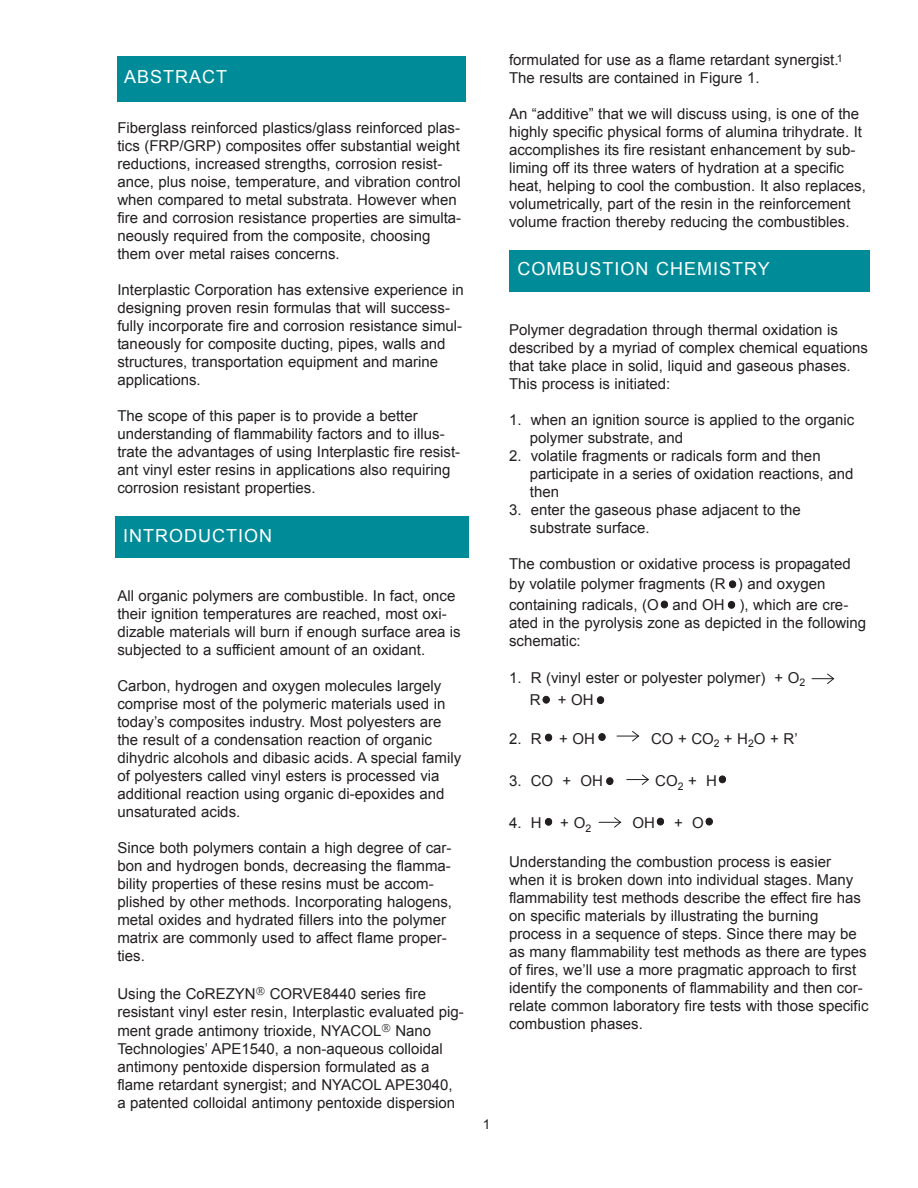
<style>
.page{position:relative;width:918px;height:1188px;background:#fff}
.page>*{position:absolute;margin:0;border:0;box-sizing:border-box;transform-origin:0 0}
.t1{font:18px "Arial";letter-spacing:.055em;color:#fff}
.t2{font:15px/18px "Arial";color:#231f20}
.t3{font:13.5px "Arial";color:#231f20}
</style>
<div class="page">
<div style="left:706px;top:818px;width:7px;height:7px;background:#231f20;border-radius:50%"></div>
<div style="left:706px;top:818px;width:7px;height:7px;border:1px solid #231f20;border-radius:50%"></div>
<div style="left:657px;top:818px;width:7px;height:7px;background:#231f20;border-radius:50%"></div>
<div style="left:657px;top:818px;width:7px;height:7px;border:1px solid #231f20;border-radius:50%"></div>
<div style="left:545px;top:818px;width:7px;height:7px;background:#231f20;border-radius:50%"></div>
<div style="left:545px;top:818px;width:7px;height:8px;border:1px solid #231f20;border-radius:50%"></div>
<div style="left:719px;top:776px;width:7px;height:7px;background:#231f20;border-radius:50%"></div>
<div style="left:719px;top:776px;width:7px;height:7px;border:1px solid #231f20;border-radius:50%"></div>
<div style="left:606px;top:778px;width:7px;height:7px;background:#231f20;border-radius:50%"></div>
<div style="left:606px;top:777px;width:7px;height:8px;border:1px solid #231f20;border-radius:50%"></div>
<svg style="left:599px;top:734px;width:6px;height:6px"></svg>
<div style="left:599px;top:733px;width:6px;height:8px;border:1px solid #231f20;border-radius:50%"></div>
<div style="left:545px;top:734px;width:7px;height:7px;background:#231f20;border-radius:50%"></div>
<div style="left:545px;top:734px;width:7px;height:7px;border:1px solid #231f20;border-radius:50%"></div>
<div style="left:597px;top:697px;width:7px;height:7px;background:#231f20;border-radius:50%"></div>
<div style="left:597px;top:696px;width:7px;height:8px;border:1px solid #231f20;border-radius:50%"></div>
<div style="left:543px;top:696px;width:7px;height:7px;background:#231f20;border-radius:50%"></div>
<div style="left:543px;top:696px;width:7px;height:7px;border:1px solid #231f20;border-radius:50%"></div>
<div style="left:728px;top:601px;width:7px;height:7px;background:#231f20;border-radius:50%"></div>
<div style="left:728px;top:601px;width:7px;height:8px;border:1px solid #231f20;border-radius:50%"></div>
<div style="left:661px;top:601px;width:7px;height:7px;background:#231f20;border-radius:50%"></div>
<div style="left:661px;top:601px;width:7px;height:7px;border:1px solid #231f20;border-radius:50%"></div>
<div style="left:729px;top:581px;width:7px;height:7px;background:#231f20;border-radius:50%"></div>
<div style="left:729px;top:581px;width:7px;height:7px;border:1px solid #231f20;border-radius:50%"></div>
<div style="left:117px;top:56px;width:348px;height:45px;background:#008b98"></div>
<div style="left:115px;top:516px;width:354px;height:42px;background:#008b98"></div>
<div style="left:510px;top:250px;width:360px;height:42px;background:#008b98"></div>
<svg style="left:599px;top:817px;width:23px;height:11px"></svg>
<svg style="left:627px;top:774px;width:22px;height:11px"></svg>
<svg style="left:617px;top:731px;width:23px;height:11px"></svg>
<svg style="left:812px;top:674px;width:23px;height:10px"></svg>
<p class="t1" style="left:124px;top:67px;width:105px">ABSTRACT</p>
<p class="t2" style="left:117px;top:118px;width:345px">Fiberglass reinforced plastics/glass reinforced plas&shy;tics (FRP/GRP) composites offer substantial weight reductions, increased strengths, corrosion resist&shy;ance, plus noise, temperature, and vibration control when compared to metal substrata. However when fire and corrosion resistance properties are simulta&shy;neously required from the composite, choosing them over metal raises concerns.</p>
<p class="t2" style="left:117px;top:280px;width:348px">Interplastic Corporation has extensive experience in designing proven resin formulas that will success&shy;fully incorporate fire and corrosion resistance simul&shy;taneously for composite ducting, pipes, walls and structures, transportation equipment and marine applications.</p>
<p class="t2" style="left:117px;top:406px;width:344px">The scope of this paper is to provide a better understanding of flammability factors and to illus&shy;trate the advantages of using Interplastic fire resist&shy;ant vinyl ester resins in applications also requiring corrosion resistant properties.</p>
<p class="t1" style="left:123px;top:526px;width:150px">INTRODUCTION</p>
<p class="t2" style="left:117px;top:586px;width:345px">All organic polymers are combustible. In fact, once their ignition temperatures are reached, most oxi&shy;dizable materials will burn if enough surface area is subjected to a sufficient amount of an oxidant.</p>
<p class="t2" style="left:117px;top:676px;width:345px">Carbon, hydrogen and oxygen molecules largely comprise most of the polymeric materials used in today’s composites industry. Most polyesters are the result of a condensation reaction of organic dihydric alcohols and dibasic acids. A special family of polyesters called vinyl esters is processed via additional reaction using organic di-epoxides and unsaturated acids.</p>
<p class="t2" style="left:117px;top:839px;width:336px">Since both polymers contain a high degree of car&shy;bon and hydrogen bonds, decreasing the flamma&shy;bility properties of these resins must be accom&shy;plished by other methods. Incorporating halogens, metal oxides and hydrated fillers into the polymer matrix are commonly used to affect flame proper&shy;ties.</p>
<p class="t2" style="left:117px;top:985px;width:348px">Using the CoREZYN CORVE8440 series fire resistant vinyl ester resin, Interplastic evaluated pig-</p>
<p class="t2" style="left:117px;top:1022px;width:339px">ment grade antimony trioxide, NYACOL Nano Technologies’ APE1540, a non-aqueous colloidal antimony pentoxide dispersion formulated as a flame retardant synergist; and NYACOL APE3040, a patented colloidal antimony pentoxide dispersion</p>
<p class="t3" style="left:483px;top:1117px;width:9px">1</p>
<p class="t2" style="left:509px;top:51px;width:335px">formulated for use as a flame retardant synergist.<sup>1<br></sup>The results are contained in Figure 1.</p>
<p class="t2" style="left:509px;top:105px;width:358px">An “additive” that we will discuss using, is one of the highly specific physical forms of alumina trihydrate. It accomplishes its fire resistant enhancement by sub&shy;liming off its three waters of hydration at a specific heat, helping to cool the combustion. It also replaces, volumetrically, part of the resin in the reinforcement volume fraction thereby reducing the combustibles.</p>
<p class="t1" style="left:518px;top:259px;width:254px">COMBUSTION CHEMISTRY</p>
<p class="t2" style="left:509px;top:321px;width:360px">Polymer degradation through thermal oxidation is described by a myriad of complex chemical equations that take place in solid, liquid and gaseous phases.<br>This process is initiated:</p>
<p class="t2" style="left:530px;top:411px;width:326px;text-indent:-21px">1. when an ignition source is applied to the organic polymer substrate, and</p>
<p class="t2" style="left:530px;top:447px;width:325px;text-indent:-21px">2. volatile fragments or radicals form and then participate in a series of oxidation reactions, and then</p>
<p class="t2" style="left:530px;top:501px;width:273px;text-indent:-21px">3. enter the gaseous phase adjacent to the substrate surface.</p>
<p class="t2" style="left:509px;top:554px;width:343px;line-height:20.2px">The combustion or oxidative process is propagated by volatile polymer fragments (R ) and oxygen containing radicals, (O and OH ), which are cre-</p>
<p class="t2" style="left:509px;top:614px;width:359px">ated in the pyrolysis zone as depicted in the following schematic:</p>
<p class="t2" style="left:530px;top:667px;width:277px;line-height:21.9px;text-indent:-21px">1. R (vinyl ester or polyester polymer) + O<sub>2<br></sub>R + OH</p>
<p class="t2" style="left:509px;top:729px;width:87px">2. R + OH</p>
<p class="t2" style="left:651px;top:729px;width:148px">CO + CO<sub>2</sub> + H<sub>2</sub>O + R’</p>
<p class="t2" style="left:509px;top:772px;width:95px">3. CO + OH</p>
<p class="t2" style="left:655px;top:772px;width:63px">CO<sub>2</sub> + H</p>
<p class="t2" style="left:509px;top:814px;width:34px">4. H</p>
<p class="t2" style="left:560px;top:814px;width:32px">+ O<sub>2</sub></p>
<p class="t2" style="left:632px;top:814px;width:24px">OH</p>
<p class="t2" style="left:674px;top:814px;width:31px">+ O</p>
<p class="t2" style="left:509px;top:853px;width:361px">Understanding the combustion process is easier when it is broken down into individual stages. Many flammability test methods describe the effect fire has on specific materials by illustrating the burning process in a sequence of steps. Since there may be as many flammability test methods as there are types of fires, we’ll use a more pragmatic approach to first identify the components of flammability and then cor&shy;relate common laboratory fire tests with those specific combustion phases.</p>
</div>
